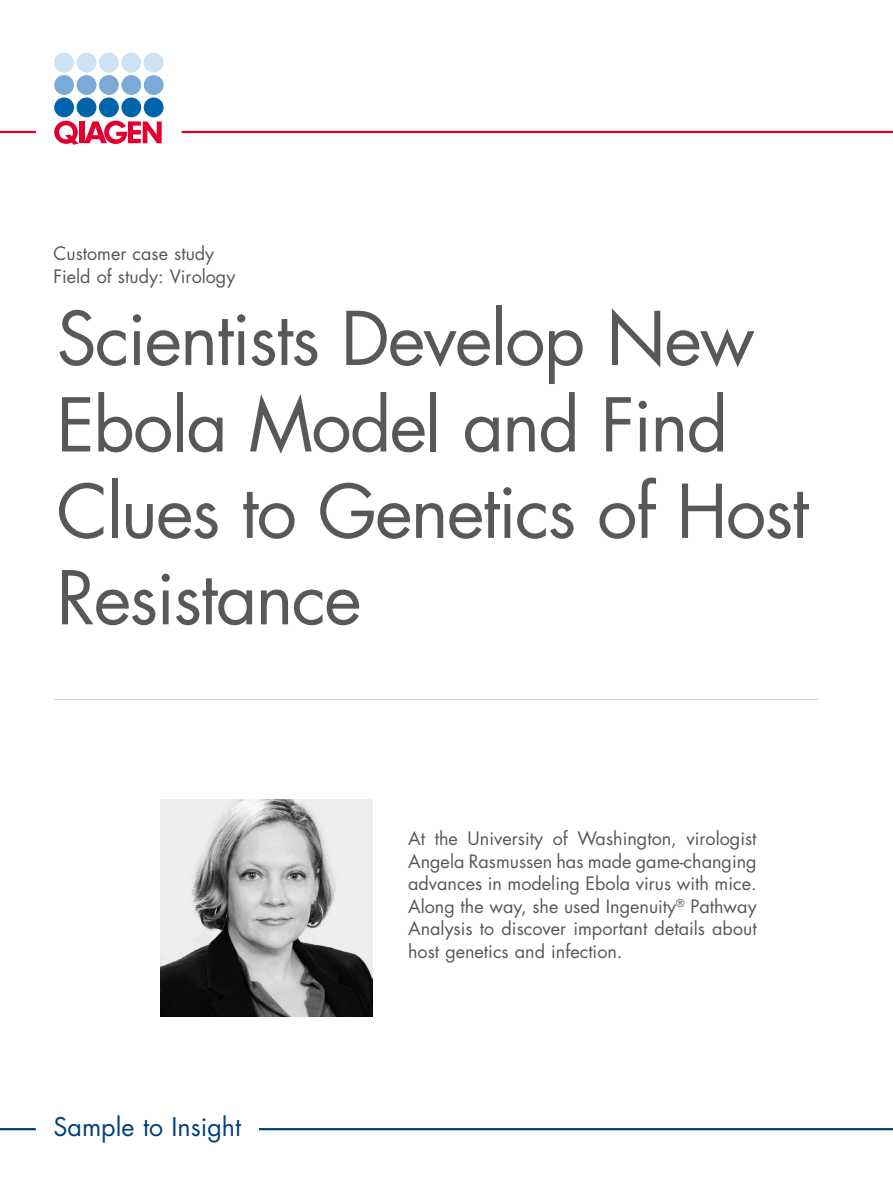
<style>
.page{position:relative;width:893px;height:1191px;background:#fff}
.page>*{position:absolute;margin:0;border:0;box-sizing:border-box;transform-origin:0 0}
.t1{font:72px/86.4px "Futura Std";letter-spacing:-.025em;color:#58585a}
.t2{font:25.05px "Futura Std";color:#004178}
.t3{font:18px/22.5px "Futura Std";color:#58585a;text-align:justify}
</style>
<div class="page">
<div style="left:54px;top:97px;width:20px;height:20px;background:#0064ad;border-radius:50%"></div>
<div style="left:77px;top:97px;width:19px;height:20px;background:#0064ad;border-radius:50%"></div>
<div style="left:99px;top:97px;width:20px;height:20px;background:#0064ad;border-radius:50%"></div>
<div style="left:121px;top:97px;width:20px;height:20px;background:#0064ad;border-radius:50%"></div>
<div style="left:144px;top:97px;width:20px;height:20px;background:#0064ad;border-radius:50%"></div>
<div style="left:54px;top:75px;width:20px;height:20px;background:#7caad6;border-radius:50%"></div>
<div style="left:77px;top:75px;width:19px;height:20px;background:#7caad6;border-radius:50%"></div>
<div style="left:99px;top:75px;width:20px;height:20px;background:#7caad6;border-radius:50%"></div>
<div style="left:121px;top:75px;width:20px;height:20px;background:#7caad6;border-radius:50%"></div>
<div style="left:144px;top:75px;width:20px;height:20px;background:#7caad6;border-radius:50%"></div>
<div style="left:54px;top:53px;width:20px;height:20px;background:#cde3f4;border-radius:50%"></div>
<div style="left:77px;top:53px;width:19px;height:20px;background:#cde3f4;border-radius:50%"></div>
<div style="left:99px;top:53px;width:20px;height:20px;background:#cde3f4;border-radius:50%"></div>
<div style="left:121px;top:53px;width:20px;height:20px;background:#cde3f4;border-radius:50%"></div>
<div style="left:144px;top:53px;width:20px;height:20px;background:#cde3f4;border-radius:50%"></div>
<svg style="left:54px;top:120px;width:108px;height:25px"></svg>
<hr style="left:182px;top:131px;width:711px;height:2px;background:#e20030">
<hr style="left:0;top:131px;width:36px;height:2px;background:#e20030">
<hr style="left:259px;top:1128px;width:634px;height:2px;background:#004178">
<hr style="left:0;top:1128px;width:36px;height:2px;background:#004178">
<img style="left:161px;top:799px;width:212px;height:217px">
<hr style="left:54px;top:699px;width:765px;height:1px;background:#d9dadb">
<p class="t3" style="left:54px;top:242px;width:162px">Customer case study</p>
<p class="t3" style="left:54px;top:265px;width:183px">Field of study: Virology</p>
<h1 class="t1" style="left:57px;top:296px;width:754px">Scientists Develop New<br>Ebola Model and Find<br>Clues to Genetics of Host<br>Resistance</h1>
<h2 class="t2" style="left:54px;top:1110px;width:189px">Sample to Insight</h2>
<p class="t3" style="left:408px;top:827px;width:350px">At the University of Washington, virologist Angela Rasmussen has made game-changing advances in modeling Ebola virus with mice.<br>Along the way, she used Ingenuity<sup>®</sup> Pathway Analysis to discover important details about host genetics and infection.</p>
</div>
